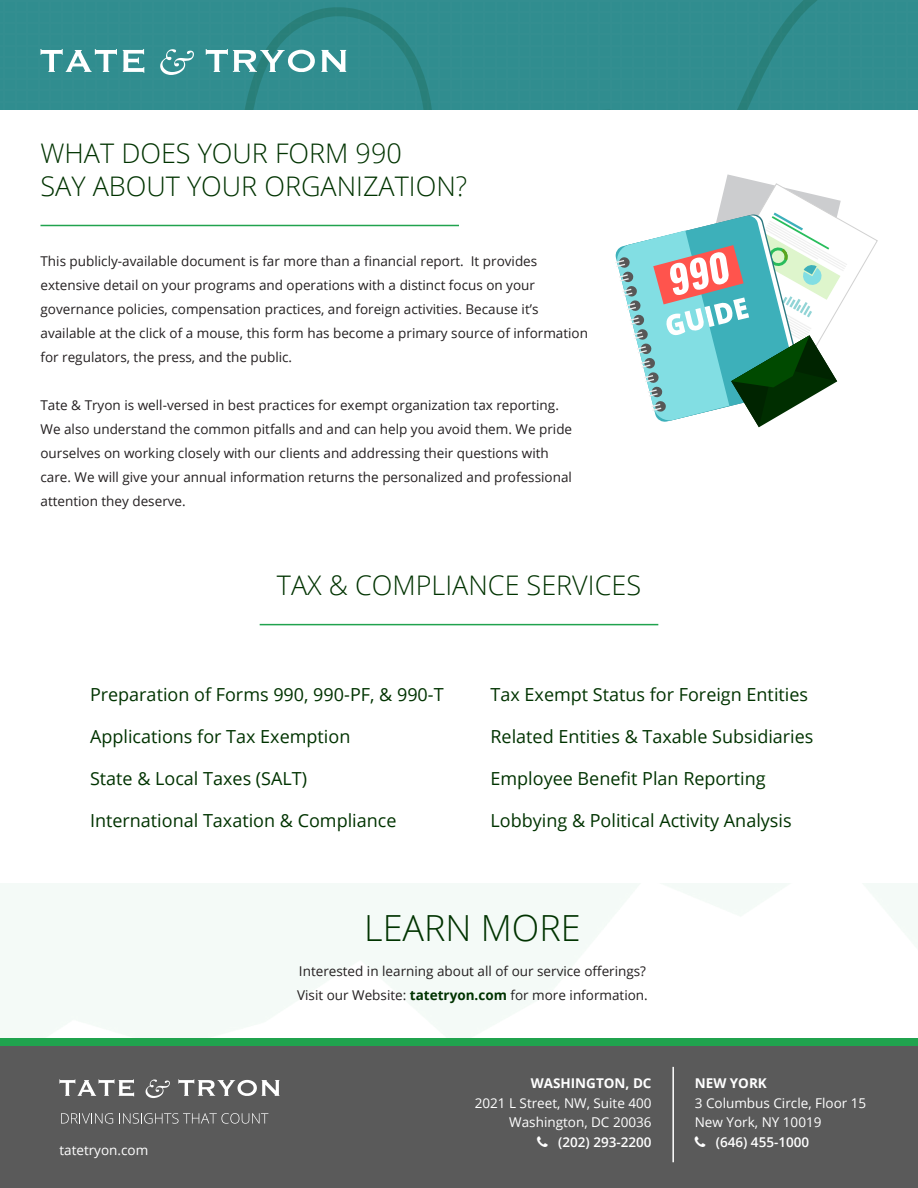
<style>
.page{position:relative;width:918px;height:1188px;background:#fff}
.page>*{position:absolute;margin:0;border:0;box-sizing:border-box;transform-origin:0 0}
.t1{font:300 36px "Open Sans";color:#030}
.t2{font:300 27px "Open Sans";color:#030}
.t3{font:18px "Open Sans";color:#030}
.t4{font:13.5px/24px "Open Sans";color:#231f20}
.t5{font:13.5px/19.5px "Open Sans";color:#fff;text-align:right}
.t6{font:600 13.5px "Open Sans";color:#fff}
.t7{font:700 13.5px "Open Sans";color:#fff}
.s1{font-weight:700;color:#030}
</style>
<div class="page">
<div style="left:0;top:1046px;width:918px;height:142px;background:#5a5a5a"></div>
<div style="left:0;top:0;width:918px;height:110px;background:#308d8f"></div>
<svg style="left:160px;top:49px;width:34px;height:26px"></svg>
<svg style="left:40px;top:49px;width:77px;height:23px"></svg>
<svg style="left:123px;top:49px;width:21px;height:24px"></svg>
<svg style="left:206px;top:49px;width:109px;height:23px"></svg>
<svg style="left:321px;top:50px;width:25px;height:22px"></svg>
<hr style="left:672px;top:1067px;width:2px;height:95px;background:#fff">
<svg style="left:146px;top:1080px;width:24px;height:18px"></svg>
<svg style="left:59px;top:1079px;width:75px;height:18px"></svg>
<svg style="left:178px;top:1079px;width:101px;height:17px"></svg>
<svg style="left:61px;top:1113px;width:52px;height:11px"></svg>
<svg style="left:119px;top:1113px;width:149px;height:11px"></svg>
<img style="left:0;top:884px;width:918px;height:155px">
<div style="left:0;top:1039px;width:918px;height:7px;background:#20a34e"></div>
<hr style="left:260px;top:624px;width:398px;height:1px;background:#20a34e">
<svg style="left:615px;top:174px;width:263px;height:253px"></svg>
<hr style="left:40px;top:225px;width:419px;height:1px;background:#20a34e">
<p class="t2" style="left:40px;top:135px;width:363px">WHAT DOES YOUR FORM 990</p>
<p class="t2" style="left:40px;top:167px;width:428px">SAY ABOUT YOUR ORGANIZATION?</p>
<p class="t4" style="left:40px;top:248px;width:549px">This publicly-available document is far more than a financial report. It provides extensive detail on your programs and operations with a distinct focus on your governance policies, compensation practices, and foreign activities. Because it’s available at the click of a mouse, this form has become a primary source of information for regulators, the press, and the public.</p>
<p class="t4" style="left:40px;top:392px;width:533px">Tate &amp; Tryon is well-versed in best practices for exempt organization tax reporting.<br>We also understand the common pitfalls and and can help you avoid them. We pride ourselves on working closely with our clients and addressing their questions with care. We will give your annual information returns the personalized and professional attention they deserve.</p>
<p class="t2" style="left:277px;top:567px;width:366px">TAX &amp; COMPLIANCE SERVICES</p>
<p class="t3" style="left:90px;top:682px;width:355px">Preparation of Forms 990, 990-PF, &amp; 990-T</p>
<p class="t3" style="left:90px;top:724px;width:262px">Applications for Tax Exemption</p>
<p class="t3" style="left:90px;top:766px;width:219px">State &amp; Local Taxes (SALT)</p>
<p class="t3" style="left:90px;top:808px;width:308px">International Taxation &amp; Compliance</p>
<p class="t3" style="left:490px;top:682px;width:319px">Tax Exempt Status for Foreign Entities</p>
<p class="t3" style="left:490px;top:724px;width:325px">Related Entities &amp; Taxable Subsidiaries</p>
<p class="t3" style="left:490px;top:766px;width:277px">Employee Benefit Plan Reporting</p>
<p class="t3" style="left:490px;top:808px;width:303px">Lobbying &amp; Political Activity Analysis</p>
<p class="t5" style="left:59px;top:1140px;width:90px">tatetryon.com</p>
<p class="t1" style="left:364px;top:903px;width:218px">LEARN MORE</p>
<p class="t4" style="left:299px;top:959px;width:349px">Interested in learning about all of our service offerings?</p>
<p class="t4" style="left:297px;top:983px;width:352px">Visit our Website: <span class="s1">tatetryon.com</span> for more information.</p>
<p class="t7" style="left:531px;top:1074px;width:122px">WASHINGTON, DC</p>
<p class="t5" style="left:475px;top:1093px;width:178px">2021 L Street, NW, Suite 400<br>Washington, DC 20036</p>
<p class="t6" style="left:558px;top:1132px;width:95px">(202) 293-2200</p>
<p class="t7" style="left:695px;top:1074px;width:74px">NEW YORK</p>
<p class="t5" style="left:695px;top:1093px;width:173px;text-align:left">3 Columbus Circle, Floor 15<br>New York, NY 10019</p>
<p class="t6" style="left:716px;top:1132px;width:95px">(646) 455-1000</p>
</div>
